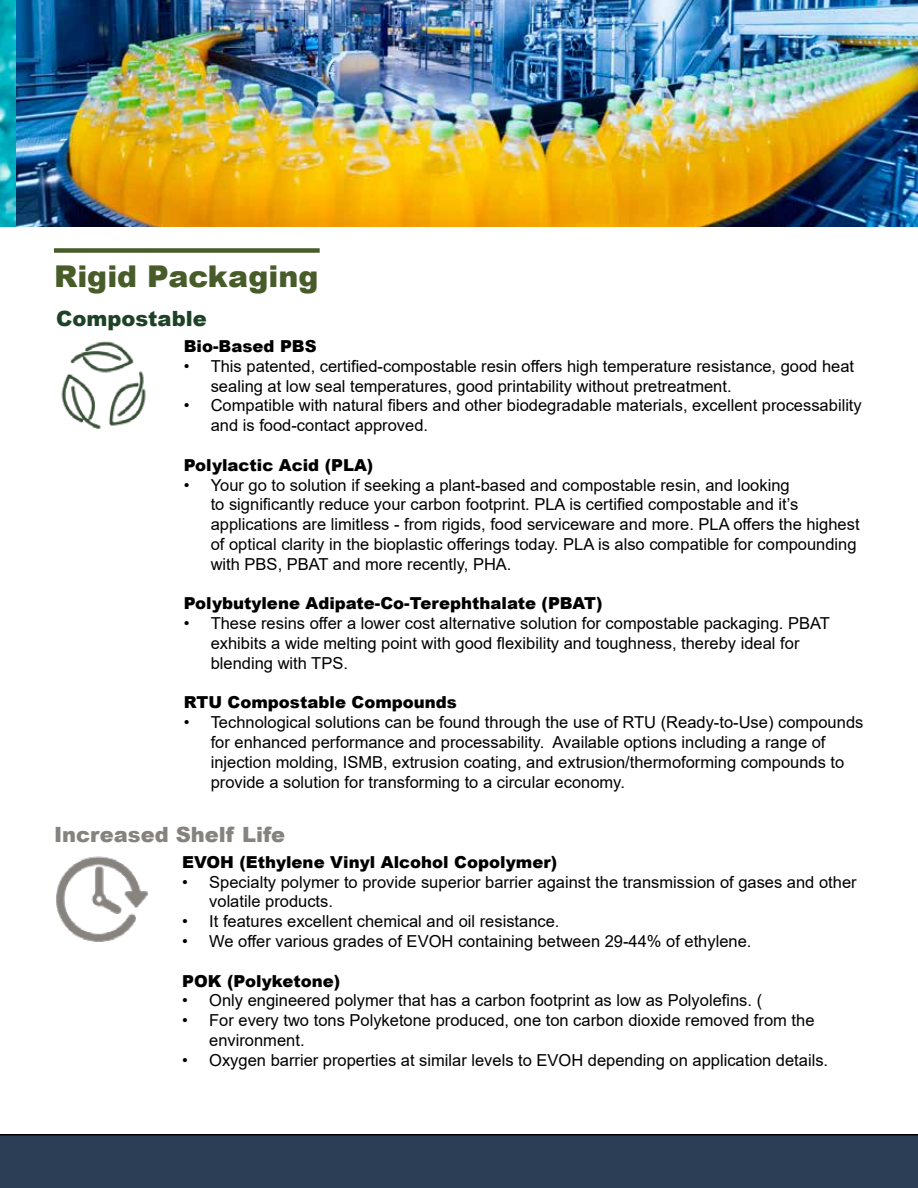
<style>
.page{position:relative;width:918px;height:1188px;background:#fff}
.page>*{position:absolute;margin:0;border:0;box-sizing:border-box;transform-origin:0 0}
.t1{font:900 30px "Arial";color:#485c2a}
.t2{font:900 21px "Arial";color:#86837f}
.t3{font:900 21px "Arial";color:#1d4227}
.t4{font:16.5px/19.8px "Arial";color:#000}
.t5{font:900 16.5px "Arial";color:#000}
</style>
<div class="page">
<img style="left:56px;top:856px;width:93px;height:86px">
<div style="left:0;top:1134px;width:918px;height:54px;background:#2c3e56"></div>
<div style="left:54px;top:248px;width:266px;height:5px;background:#485c2a"></div>
<img style="left:15px;top:0;width:903px;height:227px">
<img style="left:61px;top:341px;width:85px;height:88px">
<img style="left:0;top:0;width:15px;height:227px">
<h1 class="t1" style="left:54px;top:255px;width:266px">Rigid Packaging</h1>
<p class="t3" style="left:56px;top:303px;width:152px">Compostable</p>
<p class="t5" style="left:184px;top:334px;width:134px">Bio-Based PBS</p>
<p class="t4" style="left:211px;top:356px;width:645px;text-indent:-27px">• This patented, certified-compostable resin offers high temperature resistance, good heat sealing at low seal temperatures, good printability without pretreatment.</p>
<p class="t4" style="left:211px;top:396px;width:653px;text-indent:-27px">• Compatible with natural fibers and other biodegradable materials, excellent processability and is food-contact approved.</p>
<p class="t5" style="left:184px;top:453px;width:191px">Polylactic Acid (PLA)</p>
<p class="t4" style="left:211px;top:475px;width:650px;text-indent:-27px">• Your go to solution if seeking a plant-based and compostable resin, and looking<br>to significantly reduce your carbon footprint. PLA is certified compostable and it’s applications are limitless - from rigids, food serviceware and more. PLA offers the highest of optical clarity in the bioplastic offerings today. PLA is also compatible for compounding with PBS, PBAT and more recently, PHA.</p>
<p class="t5" style="left:184px;top:591px;width:420px">Polybutylene Adipate-Co-Terephthalate (PBAT)</p>
<p class="t4" style="left:211px;top:613px;width:621px;text-indent:-27px">• These resins offer a lower cost alternative solution for compostable packaging. PBAT exhibits a wide melting point with good flexibility and toughness, thereby ideal for blending with TPS.</p>
<p class="t5" style="left:184px;top:690px;width:275px">RTU Compostable Compounds</p>
<p class="t4" style="left:211px;top:712px;width:654px;text-indent:-27px">• Technological solutions can be found through the use of RTU (Ready-to-Use) compounds for enhanced performance and processability. Available options including a range of injection molding, ISMB, extrusion coating, and extrusion/thermoforming compounds to provide a solution for transforming to a circular economy.</p>
<p class="t2" style="left:54px;top:819px;width:233px">Increased Shelf Life</p>
<p class="t5" style="left:182px;top:850px;width:376px">EVOH (Ethylene Vinyl Alcohol Copolymer)</p>
<p class="t4" style="left:209px;top:872px;width:649px;text-indent:-27px">• Specialty polymer to provide superior barrier against the transmission of gases and other volatile products.</p>
<p class="t4" style="left:182px;top:911px;width:379px">• It features excellent chemical and oil resistance.</p>
<p class="t4" style="left:182px;top:931px;width:571px">• We offer various grades of EVOH containing between 29-44% of ethylene.</p>
<p class="t5" style="left:182px;top:969px;width:159px">POK (Polyketone)</p>
<p class="t4" style="left:182px;top:991px;width:581px">• Only engineered polymer that has a carbon footprint as low as Polyolefins. (</p>
<p class="t4" style="left:209px;top:1010px;width:607px;text-indent:-27px">• For every two tons Polyketone produced, one ton carbon dioxide removed from the environment.</p>
<p class="t4" style="left:182px;top:1050px;width:647px">• Oxygen barrier properties at similar levels to EVOH depending on application details.</p>
</div>
